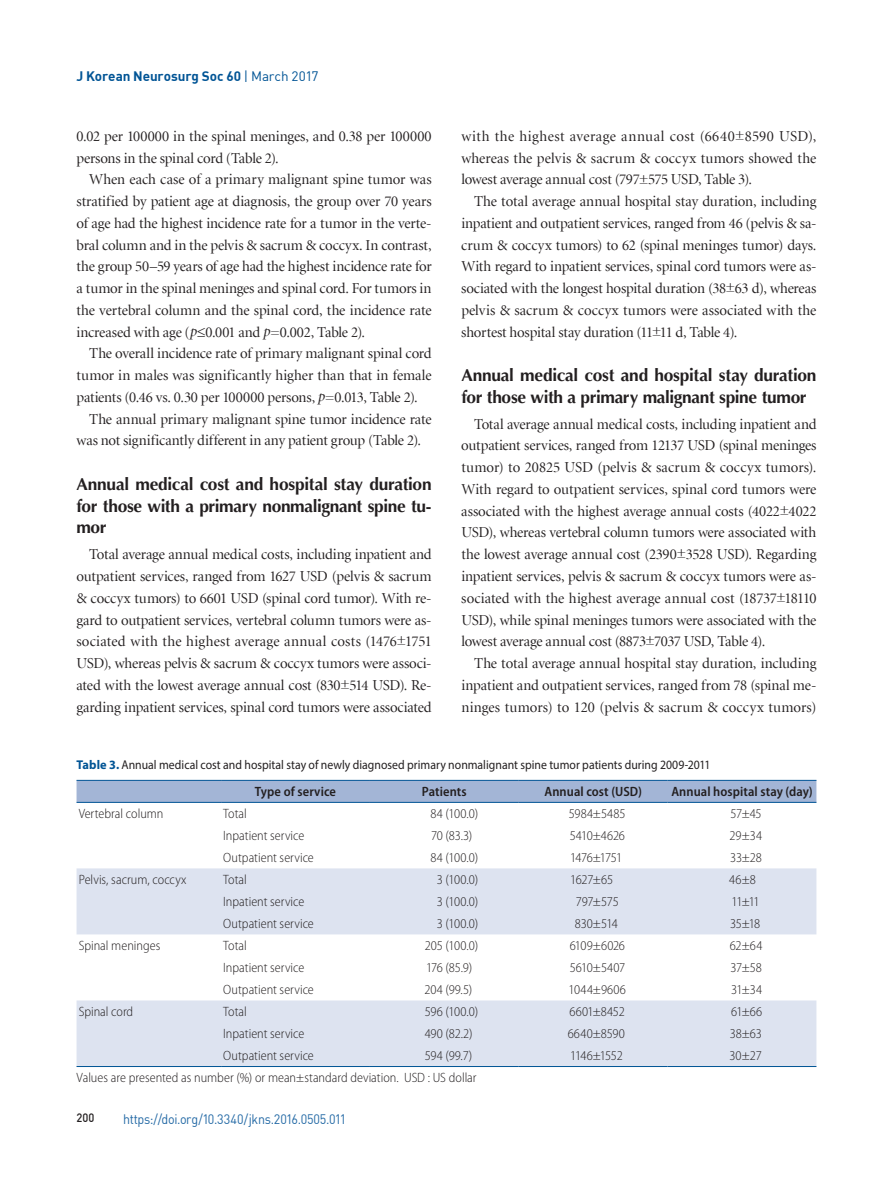
<style>
.page{position:relative;width:893px;height:1191px;background:#fff}
.page>*{position:absolute;margin:0;border:0;box-sizing:border-box;transform-origin:0 0}
.작은타이틀{font:700 17.25px/21.8px "Optima";letter-spacing:-.015em;color:#231f20;text-align:justify}
.본문_영문_-s{font:15px/21.8px "Minion LT Display";letter-spacing:-.005em;color:#231f20;text-align:justify}
.표내용-s{font:300 semi-condensed 13.5px "Myriad Pro";color:#231f20}
.표머리-s{font:600 semi-condensed 13.5px "Myriad Pro";letter-spacing:.005em;color:#231f20}
.t1{font:13.5px "DIN";letter-spacing:-.02em;color:#2369a5;scale:.93 1}
.t2{font:700 13.5px "DIN";letter-spacing:-.005em;color:#005495}
.표내용-s-2{font:300 semi-condensed 13.5px "Myriad Pro";letter-spacing:-.04em;color:#231f20}
.표내용-s-3{font:300 semi-condensed 13.5px "Myriad Pro";letter-spacing:-.02em;color:#231f20}
.표내용-s-4{font:300 semi-condensed 13.5px "Myriad Pro";letter-spacing:-.035em;color:#231f20}
.표와그림제목-s{font:12.75px "Myriad Pro";color:#231f20;scale:.92 1}
.t3{font:12px "Dinmed";color:#231f20;scale:.93 1}
.s1{font-weight:400}
.s2{font-style:italic}
.s3{font-weight:700;color:#005495}
</style>
<div class="page">
<div style="left:77px;top:781px;width:739px;height:21px;background:#a3b5d6"></div>
<svg style="left:77px;top:868px;width:739px;height:198px;fill:#dde3f0"></svg>
<hr style="left:77px;top:780px;width:144px;height:1px;background:#005495">
<hr style="left:221px;top:780px;width:149px;height:1px;background:#005495">
<hr style="left:370px;top:780px;width:149px;height:1px;background:#005495">
<hr style="left:519px;top:780px;width:149px;height:1px;background:#005495">
<hr style="left:668px;top:780px;width:148px;height:1px;background:#005495">
<hr style="left:77px;top:802px;width:144px;height:1px;background:#005495">
<hr style="left:221px;top:802px;width:149px;height:1px;background:#005495">
<hr style="left:370px;top:802px;width:149px;height:1px;background:#005495">
<hr style="left:519px;top:802px;width:149px;height:1px;background:#005495">
<hr style="left:668px;top:802px;width:148px;height:1px;background:#005495">
<hr style="left:221px;top:1066px;width:149px;height:1px;background:#005495">
<hr style="left:370px;top:1066px;width:149px;height:1px;background:#005495">
<hr style="left:519px;top:1066px;width:149px;height:1px;background:#005495">
<hr style="left:668px;top:1066px;width:148px;height:1px;background:#005495">
<hr style="left:77px;top:1066px;width:144px;height:1px;background:#005495">
<p class="t2" style="left:76px;top:68px;width:244px">J Korean Neurosurg Soc 60 <span class="s1">| March 2017</span></p>
<p class="본문_영문_-s" style="left:76px;top:126px;width:357px">0.02 per 100000 in the spinal meninges, and 0.38 per 100000 persons in the spinal cord (Table 2).</p>
<p class="본문_영문_-s" style="left:76px;top:169px;width:357px;text-indent:13px">When each case of a primary malignant spine tumor was stratified by patient age at diagnosis, the group over 70 years of age had the highest incidence rate for a tumor in the verte&shy;bral column and in the pelvis &amp; sacrum &amp; coccyx. In contrast, the group 50–59 years of age had the highest incidence rate for a tumor in the spinal meninges and spinal cord. For tumors in the vertebral column and the spinal cord, the incidence rate increased with age (<span class="s2">p</span>≤0.001 and <span class="s2">p</span>=0.002, Table 2).</p>
<p class="본문_영문_-s" style="left:77px;top:343px;width:357px;text-indent:13px">The overall incidence rate of primary malignant spinal cord tumor in males was significantly higher than that in female patients (0.46 vs. 0.30 per 100000 persons, <span class="s2">p</span>=0.013, Table 2).</p>
<p class="본문_영문_-s" style="left:77px;top:408px;width:357px;text-indent:13px">The annual primary malignant spine tumor incidence rate was not significantly different in any patient group (Table 2).</p>
<p class="작은타이틀" style="left:76px;top:473px;width:357px">Annual medical cost and hospital stay duration for those with a primary nonmalignant spine tu&shy;mor</p>
<p class="본문_영문_-s" style="left:76px;top:544px;width:357px;text-indent:13px">Total average annual medical costs, including inpatient and outpatient services, ranged from 1627 USD (pelvis &amp; sacrum &amp; coccyx tumors) to 6601 USD (spinal cord tumor). With re&shy;gard to outpatient services, vertebral column tumors were as&shy;sociated with the highest average annual costs (1476±1751<br>USD), whereas pelvis &amp; sacrum &amp; coccyx tumors were associ&shy;ated with the lowest average annual cost (830±514 USD). Re&shy;garding inpatient services, spinal cord tumors were associated</p>
<p class="본문_영문_-s" style="left:461px;top:126px;width:357px">with the highest average annual cost (6640±8590 USD), whereas the pelvis &amp; sacrum &amp; coccyx tumors showed the lowest average annual cost (797±575 USD, Table 3).</p>
<p class="본문_영문_-s" style="left:461px;top:191px;width:357px;text-indent:13px">The total average annual hospital stay duration, including inpatient and outpatient services, ranged from 46 (pelvis &amp; sa&shy;crum &amp; coccyx tumors) to 62 (spinal meninges tumor) days.<br>With regard to inpatient services, spinal cord tumors were as&shy;sociated with the longest hospital duration (38±63 d), whereas pelvis &amp; sacrum &amp; coccyx tumors were associated with the shortest hospital stay duration (11±11 d, Table 4).</p>
<p class="작은타이틀" style="left:461px;top:364px;width:357px">Annual medical cost and hospital stay duration for those with a primary malignant spine tumor</p>
<p class="본문_영문_-s" style="left:461px;top:414px;width:357px;text-indent:13px">Total average annual medical costs, including inpatient and outpatient services, ranged from 12137 USD (spinal meninges tumor) to 20825 USD (pelvis &amp; sacrum &amp; coccyx tumors).<br>With regard to outpatient services, spinal cord tumors were associated with the highest average annual costs (4022±4022<br>USD), whereas vertebral column tumors were associated with the lowest average annual cost (2390±3528 USD). Regarding inpatient services, pelvis &amp; sacrum &amp; coccyx tumors were as&shy;sociated with the highest average annual cost (18737±18110<br>USD), while spinal meninges tumors were associated with the lowest average annual cost (8873±7037 USD, Table 4).</p>
<p class="본문_영문_-s" style="left:461px;top:653px;width:357px;text-indent:13px">The total average annual hospital stay duration, including inpatient and outpatient services, ranged from 78 (spinal me&shy;ninges tumors) to 120 (pelvis &amp; sacrum &amp; coccyx tumors)</p>
<p class="표와그림제목-s" style="left:77px;top:757px;width:690px"><span class="s3">Table 3.</span> Annual medical cost and hospital stay of newly diagnosed primary nonmalignant spine tumor patients during 2009-2011</p>
<p class="표머리-s" style="left:255px;top:784px;width:83px">Type of service</p>
<p class="표머리-s" style="left:422px;top:784px;width:46px">Patients</p>
<p class="표머리-s" style="left:544px;top:784px;width:99px">Annual cost (USD)</p>
<p class="표머리-s" style="left:671px;top:784px;width:143px">Annual hospital stay (day)</p>
<p class="표내용-s" style="left:79px;top:806px;width:86px">Vertebral column</p>
<p class="표내용-s" style="left:223px;top:806px;width:25px">Total</p>
<p class="표내용-s" style="left:430px;top:806px;width:49px">84 (100.0)</p>
<p class="표내용-s" style="left:569px;top:806px;width:58px">5984±5485</p>
<p class="표내용-s" style="left:730px;top:806px;width:33px">57±45</p>
<p class="표내용-s" style="left:223px;top:828px;width:83px">Inpatient service</p>
<p class="표내용-s" style="left:431px;top:828px;width:43px">70 (83.3)</p>
<p class="표내용-s" style="left:570px;top:828px;width:57px">5410±4626</p>
<p class="표내용-s" style="left:729px;top:828px;width:34px">29±34</p>
<p class="표내용-s" style="left:223px;top:850px;width:92px">Outpatient service</p>
<p class="표내용-s" style="left:430px;top:850px;width:49px">84 (100.0)</p>
<p class="표내용-s-2" style="left:570px;top:850px;width:54px">1476±1751</p>
<p class="표내용-s" style="left:730px;top:850px;width:33px">33±28</p>
<p class="표내용-s" style="left:79px;top:872px;width:109px">Pelvis, sacrum, coccyx</p>
<p class="표내용-s" style="left:223px;top:872px;width:25px">Total</p>
<p class="표내용-s" style="left:437px;top:872px;width:43px">3 (100.0)</p>
<p class="표내용-s" style="left:570px;top:872px;width:44px">1627±65</p>
<p class="표내용-s" style="left:729px;top:872px;width:28px">46±8</p>
<p class="표내용-s" style="left:223px;top:894px;width:83px">Inpatient service</p>
<p class="표내용-s" style="left:437px;top:894px;width:43px">3 (100.0)</p>
<p class="표내용-s" style="left:576px;top:894px;width:44px">797±575</p>
<p class="표내용-s" style="left:732px;top:894px;width:30px">11±11</p>
<p class="표내용-s" style="left:223px;top:916px;width:92px">Outpatient service</p>
<p class="표내용-s" style="left:437px;top:916px;width:43px">3 (100.0)</p>
<p class="표내용-s" style="left:575px;top:916px;width:45px">830±514</p>
<p class="표내용-s" style="left:730px;top:916px;width:32px">35±18</p>
<p class="표내용-s" style="left:79px;top:938px;width:83px">Spinal meninges</p>
<p class="표내용-s" style="left:223px;top:938px;width:25px">Total</p>
<p class="표내용-s" style="left:425px;top:938px;width:55px">205 (100.0)</p>
<p class="표내용-s-3" style="left:570px;top:938px;width:57px">6109±6026</p>
<p class="표내용-s" style="left:730px;top:938px;width:34px">62±64</p>
<p class="표내용-s" style="left:223px;top:960px;width:83px">Inpatient service</p>
<p class="표내용-s" style="left:426px;top:960px;width:48px">176 (85.9)</p>
<p class="표내용-s" style="left:570px;top:960px;width:57px">5610±5407</p>
<p class="표내용-s" style="left:731px;top:960px;width:33px">37±58</p>
<p class="표내용-s" style="left:223px;top:982px;width:92px">Outpatient service</p>
<p class="표내용-s" style="left:424px;top:982px;width:49px">204 (99.5)</p>
<p class="표내용-s" style="left:569px;top:982px;width:59px">1044±9606</p>
<p class="표내용-s" style="left:731px;top:982px;width:33px">31±34</p>
<p class="표내용-s" style="left:79px;top:1004px;width:56px">Spinal cord</p>
<p class="표내용-s" style="left:223px;top:1004px;width:25px">Total</p>
<p class="표내용-s" style="left:425px;top:1004px;width:55px">596 (100.0)</p>
<p class="표내용-s" style="left:570px;top:1004px;width:57px">6601±8452</p>
<p class="표내용-s" style="left:731px;top:1004px;width:33px">61±66</p>
<p class="표내용-s" style="left:223px;top:1026px;width:83px">Inpatient service</p>
<p class="표내용-s" style="left:425px;top:1026px;width:49px">490 (82.2)</p>
<p class="표내용-s" style="left:568px;top:1026px;width:59px">6640±8590</p>
<p class="표내용-s" style="left:730px;top:1026px;width:34px">38±63</p>
<p class="표내용-s" style="left:223px;top:1048px;width:92px">Outpatient service</p>
<p class="표내용-s" style="left:425px;top:1048px;width:49px">594 (99.7)</p>
<p class="표내용-s-4" style="left:570px;top:1048px;width:54px">1146±1552</p>
<p class="표내용-s" style="left:729px;top:1048px;width:34px">30±27</p>
<p class="표내용-s" style="left:77px;top:1070px;width:402px">Values are presented as number (%) or mean±standard deviation. USD : US dollar</p>
<p class="t3" style="left:77px;top:1109px;width:21px">200</p>
<p class="t1" style="left:123px;top:1110px;width:241px">https://doi.org/10.3340/jkns.2016.0505.011</p>
</div>
